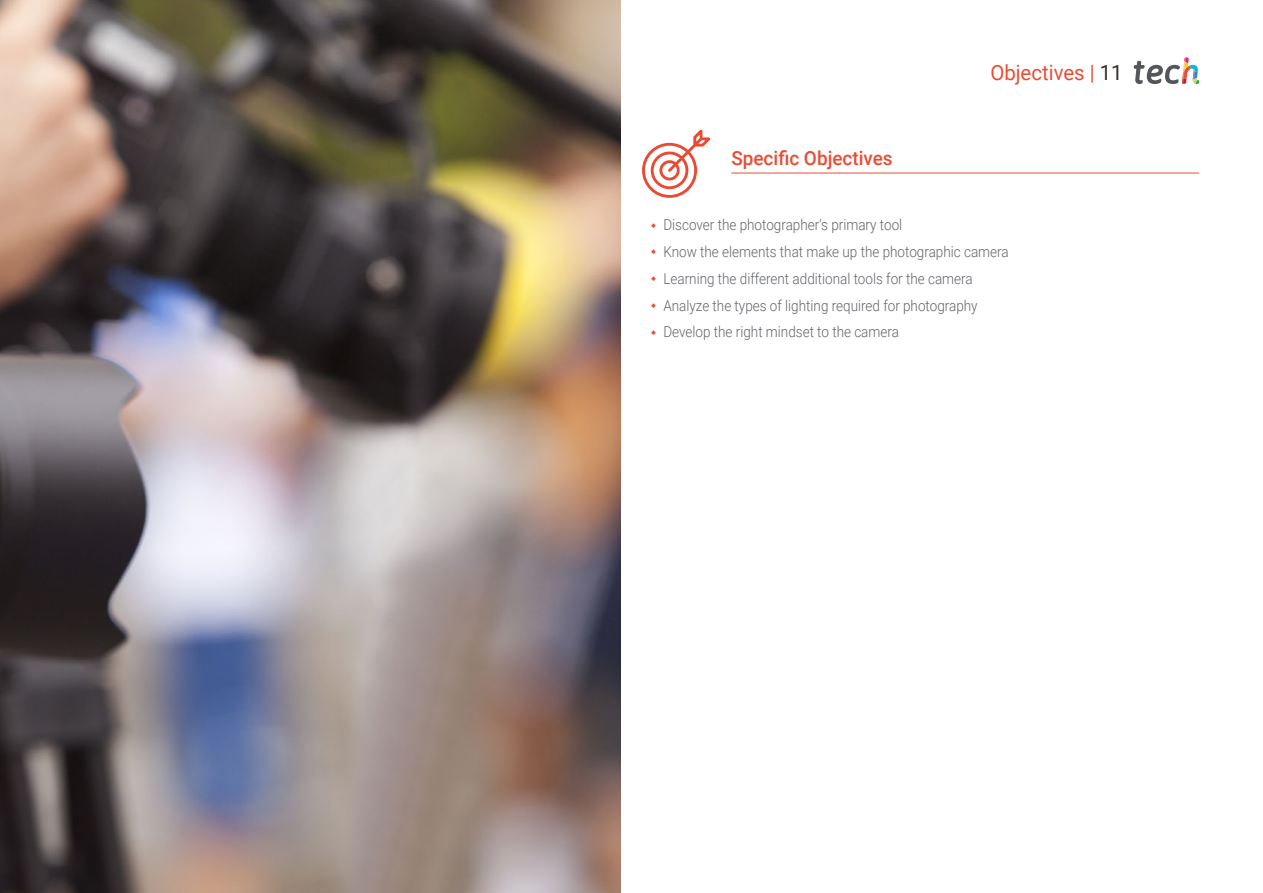
<style>
.page{position:relative;width:1263px;height:893px;background:#fff}
.page>*{position:absolute;margin:0;border:0;box-sizing:border-box;transform-origin:0 0}
.t1{font:21px "Roboto";color:#e94d35}
.t2{font:500 19.5px "Roboto";color:#e94d35}
.t3{font:300 15px/26.7px "Roboto";color:#61646a;scale:.9 1}
.s1{color:#312e20}
</style>
<div class="page">
<svg style="left:1134px;top:57px;width:65px;height:27px"></svg>
<img style="left:0;top:0;width:621px;height:893px">
<hr style="left:731px;top:173px;width:468px;height:1px;background:#e94d35">
<svg style="left:642px;top:130px;width:68px;height:68px"></svg>
<h2 class="t2" style="left:731px;top:144px;width:163px">Specific Objectives</h2>
<h1 class="t1" style="left:990px;top:57px;width:134px">Objectives | <span class="s1">11</span></h1>
<p class="t3" style="left:663px;top:211px;width:385px">Discover the photographer's primary tool<br>Know the elements that make up the photographic camera Learning the different additional tools for the camera Analyze the types of lighting required for photography Develop the right mindset to the camera</p>
</div>
